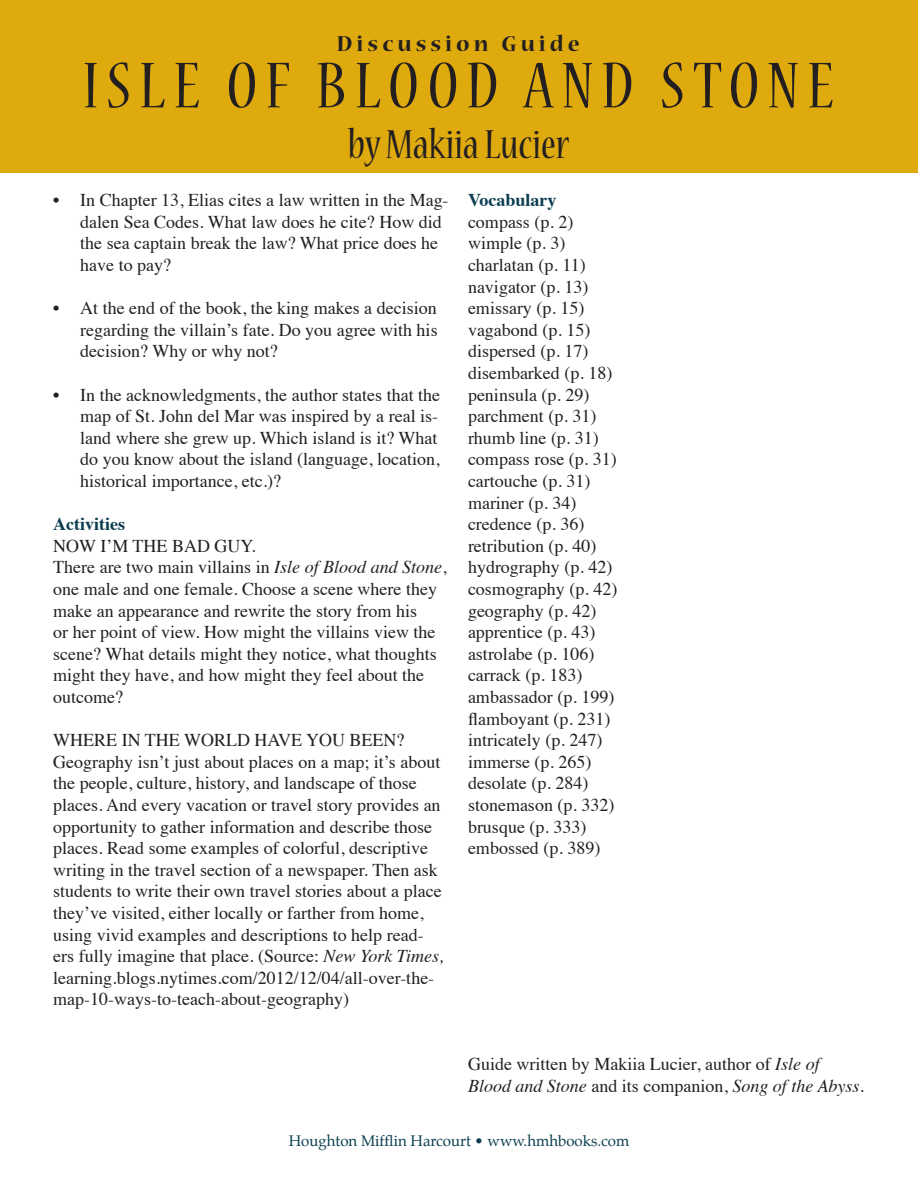
<style>
.page{position:relative;width:918px;height:1188px;background:#fff}
.page>*{position:absolute;margin:0;border:0;box-sizing:border-box;transform-origin:0 0}
.t1{font:condensed 72px "Nueva Std";letter-spacing:.115em;color:#231f20}
.t2{font:condensed 45px "Nueva Std";color:#231f20}
.t3{font:700 24px "Nueva Std";letter-spacing:.17em;color:#231f20}
.t4{font:18px/21.6px "Times";color:#231f20}
.t5{font:700 18px "Times";color:#0a3d4f}
.t6{font:15px "Palatino";color:#0a3d4f}
.s1{font-style:italic}
</style>
<div class="page">
<div style="left:0;top:0;width:918px;height:173px;background:#dfaa0d"></div>
<h3 class="t3" style="left:337px;top:33px;width:245px">Discussion Guide</h3>
<h1 class="t1" style="left:83px;top:53px;width:752px">ISLE OF BLOOD AND STONE</h1>
<h2 class="t2" style="left:348px;top:124px;width:223px">by Makiia Lucier</h2>
<p class="t4" style="left:80px;top:188px;width:370px;text-indent:-27px">• In Chapter 13, Elias cites a law written in the Mag&shy;dalen Sea Codes. What law does he cite? How did the sea captain break the law? What price does he have to pay?</p>
<p class="t4" style="left:80px;top:296px;width:359px;text-align:justify;text-indent:-27px">• At the end of the book, the king makes a decision regarding the villain’s fate. Do you agree with his decision? Why or why not?</p>
<p class="t4" style="left:80px;top:382px;width:361px;text-indent:-27px">• In the acknowledgments, the author states that the map of St. John del Mar was inspired by a real is&shy;land where she grew up. Which island is it? What do you know about the island (language, location, historical importance, etc.)?</p>
<p class="t5" style="left:53px;top:507px;width:73px">Activities</p>
<p class="t4" style="left:53px;top:533px;width:395px">NOW I’M THE BAD GUY.<br>There are two main villains in <span class="s1">Isle of Blood and Stone</span>, one male and one female. Choose a scene where they make an appearance and rewrite the story from his<br>or her point of view. How might the villains view the scene? What details might they notice, what thoughts might they have, and how might they feel about the outcome?</p>
<p class="t4" style="left:53px;top:728px;width:392px">WHERE IN THE WORLD HAVE YOU BEEN?<br>Geography isn’t just about places on a map; it’s about the people, culture, history, and landscape of those places. And every vacation or travel story provides an opportunity to gather information and describe those places. Read some examples of colorful, descriptive writing in the travel section of a newspaper. Then ask students to write their own travel stories about a place they’ve visited, either locally or farther from home, using vivid examples and descriptions to help read&shy;ers fully imagine that place. (Source: <span class="s1">New York Times, </span>learning.blogs.nytimes.com/2012/12/04/all-over-the&shy;map-10-ways-to-teach-about-geography)</p>
<p class="t5" style="left:468px;top:183px;width:90px">Vocabulary</p>
<p class="t4" style="left:468px;top:209px;width:151px">compass (p. 2) wimple (p. 3) charlatan (p. 11) navigator (p. 13) emissary (p. 15) vagabond (p. 15) dispersed (p. 17) disembarked (p. 18) peninsula (p. 29) parchment (p. 31) rhumb line (p. 31) compass rose (p. 31) cartouche (p. 31) mariner (p. 34) credence (p. 36) retribution (p. 40) hydrography (p. 42) cosmography (p. 42) geography (p. 42) apprentice (p. 43) astrolabe (p. 106) carrack (p. 183) ambassador (p. 199) flamboyant (p. 231) intricately (p. 247) immerse (p. 265) desolate (p. 284) stonemason (p. 332) brusque (p. 333) embossed (p. 389)</p>
<p class="t4" style="left:468px;top:1052px;width:398px">Guide written by Makiia Lucier, author of <span class="s1">Isle of<br>Blood and Stone</span> and its companion, <span class="s1">Song of the Abyss.</span></p>
<p class="t6" style="left:289px;top:1129px;width:342px">Houghton Mifflin Harcourt • www.hmhbooks.com</p>
</div>
